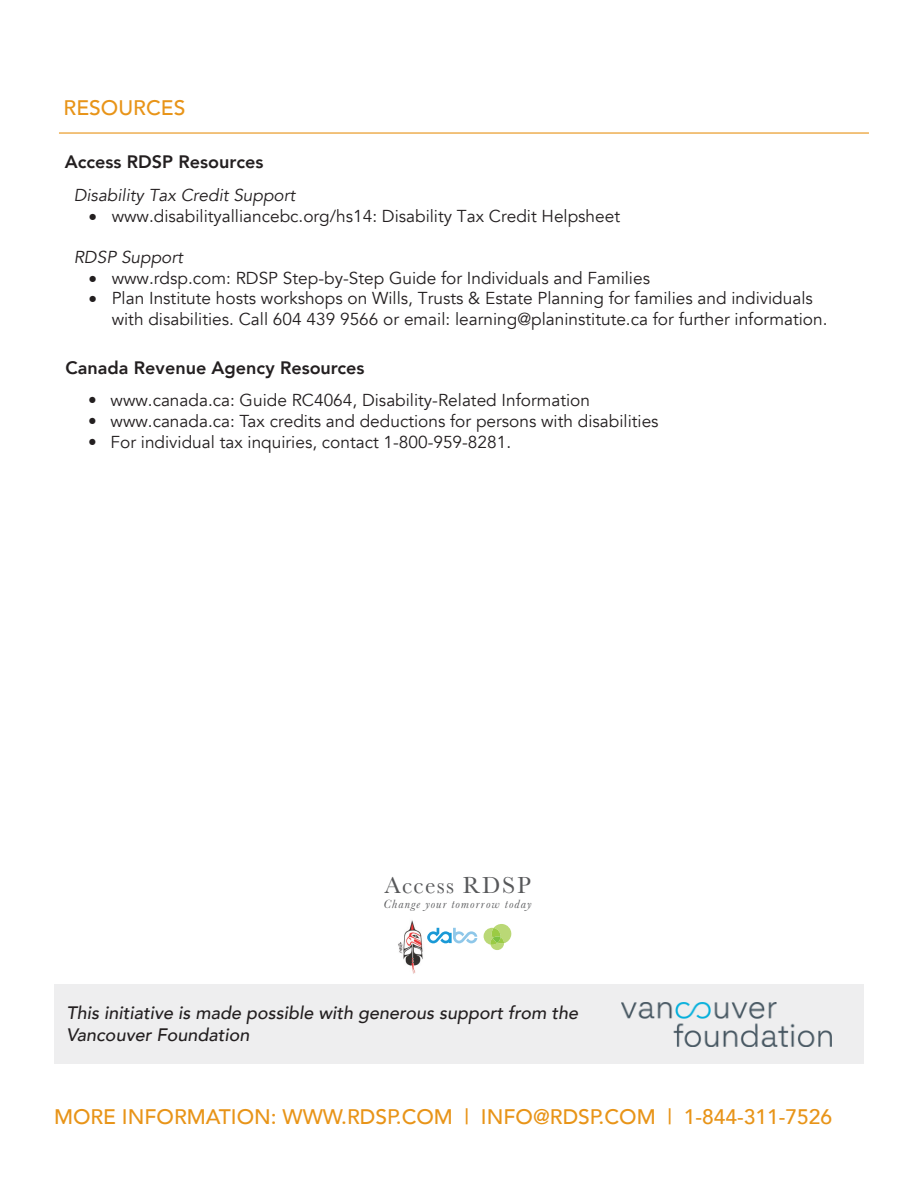
<style>
.page{position:relative;width:918px;height:1188px;background:#fff}
.page>*{position:absolute;margin:0;border:0;box-sizing:border-box;transform-origin:0 0}
.t1{font:24px "Baskerville";letter-spacing:.05em;color:#57585a}
.t2{font:500 21px "Avenir";color:#e89418}
.t3{font:italic 500 18px/21.6px "Avenir";color:#231f20}
.t4{font:800 18px "Avenir";color:#231f20}
.t5{font:17.25px/20.7px "Avenir";color:#231f20}
.t6{font:italic 17.25px "Avenir";color:#231f20}
.t7{font:italic 12.45px "Baskerville";letter-spacing:.085em;color:#57585a}
</style>
<div class="page">
<svg style="left:483px;top:924px;width:29px;height:26px"></svg>
<img style="left:398px;top:920px;width:25px;height:54px">
<svg style="left:427px;top:928px;width:50px;height:15px"></svg>
<div style="left:54px;top:984px;width:810px;height:80px;background:#eeeeef"></div>
<img style="left:621px;top:1003px;width:210px;height:44px">
<hr style="left:59px;top:132px;width:810px;height:2px;background:#e89418">
<p class="t2" style="left:64px;top:89px;width:123px">RESOURCES</p>
<p class="t4" style="left:65px;top:147px;width:200px">Access RDSP Resources</p>
<p class="t6" style="left:74px;top:185px;width:223px">Disability Tax Credit Support</p>
<p class="t5" style="left:89px;top:206px;width:533px">• www.disabilityalliancebc.org/hs14: Disability Tax Credit Helpsheet</p>
<p class="t6" style="left:74px;top:247px;width:111px">RDSP Support</p>
<p class="t5" style="left:89px;top:268px;width:563px">• www.rdsp.com: RDSP Step-by-Step Guide for Individuals and Families</p>
<p class="t5" style="left:112px;top:288px;width:717px;text-indent:-23px">• Plan Institute hosts workshops on Wills, Trusts &amp; Estate Planning for families and individuals with disabilities. Call 604 439 9566 or email: learning@planinstitute.ca for further information.</p>
<p class="t4" style="left:66px;top:353px;width:300px">Canada Revenue Agency Resources</p>
<p class="t5" style="left:88px;top:390px;width:504px">• www.canada.ca: Guide RC4064, Disability-Related Information</p>
<p class="t5" style="left:88px;top:411px;width:572px">• www.canada.ca: Tax credits and deductions for persons with disabilities</p>
<p class="t5" style="left:88px;top:432px;width:425px">• For individual tax inquiries, contact 1-800-959-8281.</p>
<h1 class="t1" style="left:385px;top:870px;width:148px">Access RDSP</h1>
<p class="t7" style="left:384px;top:896px;width:150px">Change your tomorrow today</p>
<p class="t3" style="left:67px;top:1003px;width:513px">This initiative is made possible with generous support from the<br>Vancouver Foundation</p>
<p class="t2" style="left:54px;top:1099px;width:780px">MORE INFORMATION: WWW.RDSP.COM | INFO@RDSP.COM | 1-844-311-7526</p>
</div>
